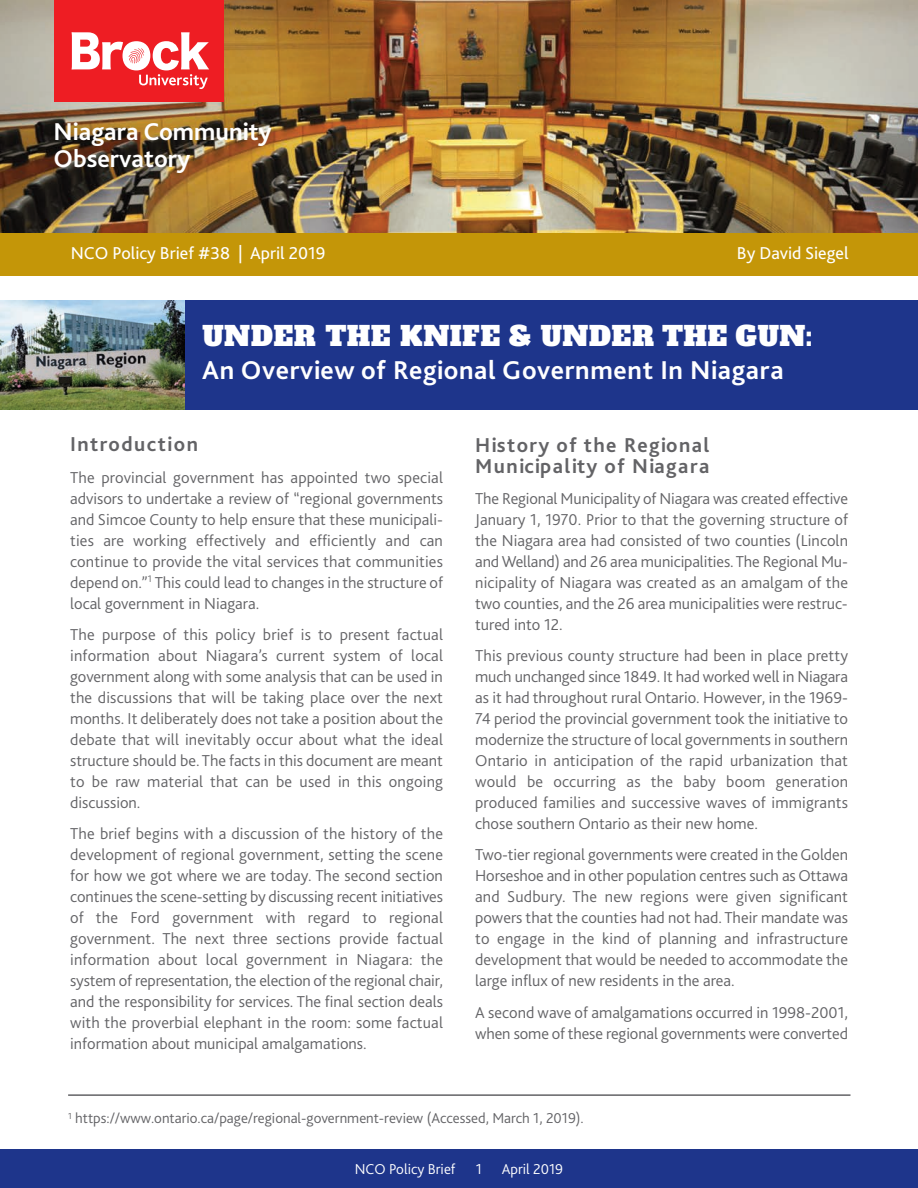
<style>
.page{position:relative;width:918px;height:1188px;background:#fff}
.page>*{position:absolute;margin:0;border:0;box-sizing:border-box;transform-origin:0 0}
.t1{font:700 27px "Bliss 2";letter-spacing:.025em;color:#fff}
.t2{font:27px "Alfa Slab One";letter-spacing:.025em;color:#fff}
.t3{font:700 25.5px/27px "Bliss 2";color:#fff}
.t4{font:700 21px/21px "Bliss 2";letter-spacing:.07em;color:#636366}
.t5{font:18px "Bliss 2";color:#fff}
.t6{font:300 16.5px/21px "Bliss 2";color:#636366;text-align:justify}
.t7{font:300 15px "Bliss 2";color:#636366}
.t8{font:300 15px "Bliss 2";color:#fff}
</style>
<div class="page">
<img style="left:0;top:0;width:918px;height:234px">
<div style="left:0;top:300px;width:918px;height:109px;background:#1e358b"></div>
<div style="left:0;top:234px;width:918px;height:42px;background:#c49608"></div>
<div style="left:54px;top:0;width:169px;height:101px;background:#ee1d23"></div>
<svg style="left:72px;top:32px;width:137px;height:57px"></svg>
<img style="left:0;top:300px;width:185px;height:109px">
<div style="left:0;top:1149px;width:918px;height:39px;background:#1e358b"></div>
<hr style="left:68px;top:1094px;width:782px;height:2px;background:#636366">
<h2 class="t3" style="left:54px;top:120px;width:220px">Niagara Community<br>Observatory</h2>
<p class="t5" style="left:71px;top:246px;width:256px">NCO Policy Brief #38 | April 2019</p>
<p class="t5" style="left:737px;top:246px;width:113px">By David Siegel</p>
<h1 class="t2" style="left:202px;top:318px;width:612px">UNDER THE KNIFE &amp; UNDER THE GUN:</h1>
<h1 class="t1" style="left:202px;top:360px;width:583px">An Overview of Regional Government In Niagara</h1>
<p class="t4" style="left:70px;top:436px;width:129px">Introduction</p>
<p class="t6" style="left:70px;top:468px;width:374px">The provincial government has appointed two special advisors to undertake a review of “regional governments and Simcoe County to help ensure that these municipali&shy;ties are working effectively and efficiently and can continue to provide the vital services that communities depend on.”<sup>1</sup> This could lead to changes in the structure of local government in Niagara.</p>
<p class="t6" style="left:70px;top:626px;width:374px">The purpose of this policy brief is to present factual information about Niagara’s current system of local government along with some analysis that can be used in the discussions that will be taking place over the next months. It deliberately does not take a position about the debate that will inevitably occur about what the ideal structure should be. The facts in this document are meant to be raw material that can be used in this ongoing discussion.</p>
<p class="t6" style="left:70px;top:825px;width:374px">The brief begins with a discussion of the history of the development of regional government, setting the scene for how we got where we are today. The second section continues the scene-setting by discussing recent initiatives of the Ford government with regard to regional government. The next three sections provide factual information about local government in Niagara: the system of representation, the election of the regional chair, and the responsibility for services. The final section deals with the proverbial elephant in the room: some factual information about municipal amalgamations.</p>
<p class="t4" style="left:475px;top:436px;width:236px">History of the Regional<br>Municipality of Niagara</p>
<p class="t6" style="left:475px;top:489px;width:374px">The Regional Municipality of Niagara was created effective January 1, 1970. Prior to that the governing structure of the Niagara area had consisted of two counties (Lincoln and Welland) and 26 area municipalities. The Regional Mu&shy;nicipality of Niagara was created as an amalgam of the two counties, and the 26 area municipalities were restruc&shy;tured into 12.</p>
<p class="t6" style="left:475px;top:647px;width:374px">This previous county structure had been in place pretty much unchanged since 1849. It had worked well in Niagara as it had throughout rural Ontario. However, in the 1969- 74 period the provincial government took the initiative to modernize the structure of local governments in southern Ontario in anticipation of the rapid urbanization that would be occurring as the baby boom generation produced families and successive waves of immigrants chose southern Ontario as their new home.</p>
<p class="t6" style="left:475px;top:846px;width:374px">Two-tier regional governments were created in the Golden Horseshoe and in other population centres such as Ottawa and Sudbury. The new regions were given significant powers that the counties had not had. Their mandate was to engage in the kind of planning and infrastructure development that would be needed to accommodate the large influx of new residents in the area.</p>
<p class="t6" style="left:475px;top:1003px;width:374px">A second wave of amalgamations occurred in 1998-2001, when some of these regional governments were converted</p>
<p class="t7" style="left:68px;top:1113px;width:517px"><sup>1</sup> https://www.ontario.ca/page/regional-government-review (Accessed, March 1, 2019).</p>
<p class="t8" style="left:336px;top:1163px;width:102px">NCO Policy Brief</p>
<p class="t8" style="left:355px;top:1163px;width:110px">NCO Policy Brief1</p>
<p class="t8" style="left:476px;top:1163px;width:108px">1September 2018</p>
<p class="t8" style="left:502px;top:1163px;width:63px">April 2019</p>
</div>
